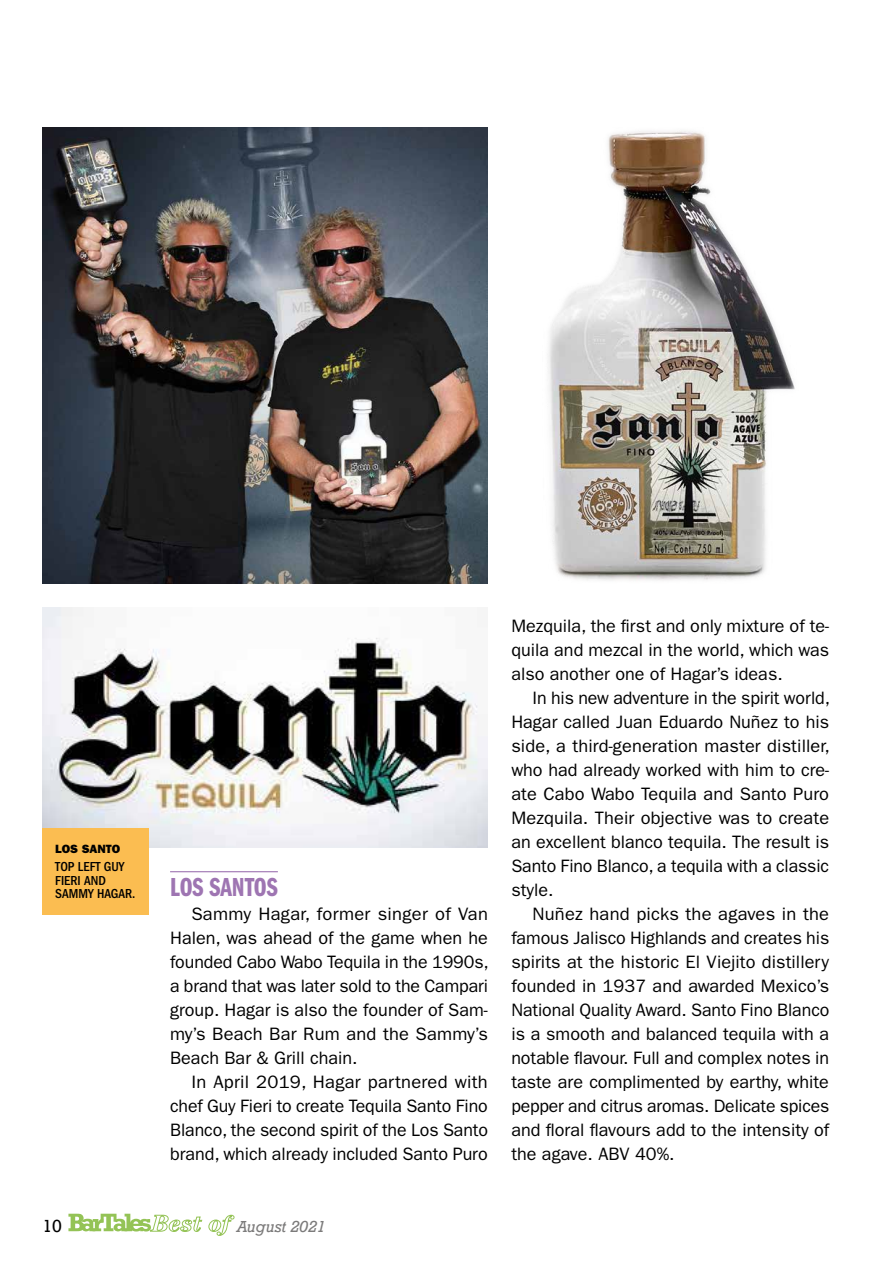
<style>
.page{position:relative;width:893px;height:1263px;background:#fff}
.page>*{position:absolute;margin:0;border:0;box-sizing:border-box;transform-origin:0 0}
.t1{font:27px "ITC Franklin Gothic Std Dm Cp";color:#9e75b2}
.t2{font:18px/24px "ITC Franklin Gothic Std";color:#000;text-align:justify}
.t3{font:18px "Rockwell";color:#000}
.t4{font:italic 15px "Rockwell";color:#7c7b7b}
.t5{font:500 condensed 13.5px/13.5px "ITC Franklin Gothic Std";color:#000}
.t6{font:12px "ITC Franklin Gothic Std Hvy";color:#000}
</style>
<div class="page">
<hr style="left:170px;top:871px;width:108px;height:1px;background:#9e75b2">
<img style="left:548px;top:131px;width:247px;height:450px">
<img style="left:43px;top:608px;width:445px;height:240px">
<img style="left:43px;top:128px;width:445px;height:456px">
<div style="left:43px;top:828px;width:106px;height:87px;background:#fbbd51"></div>
<svg style="left:68px;top:1214px;width:167px;height:22px"></svg>
<p class="t6" style="left:55px;top:842px;width:67px">LOS SANTO</p>
<p class="t5" style="left:55px;top:860px;width:82px">TOP LEFT GUY<br>FIERI AND<br>SAMMY HAGAR.</p>
<h1 class="t1" style="left:170px;top:872px;width:109px">LOS SANTOS</h1>
<p class="t2" style="left:170px;top:902px;width:320px;text-indent:21px">Sammy Hagar, former singer of Van Halen, was ahead of the game when he founded Cabo Wabo Tequila in the 1990s, a brand that was later sold to the Campari group. Hagar is also the founder of Sam&shy;my’s Beach Bar Rum and the Sammy’s Beach Bar &amp; Grill chain.</p>
<p class="t2" style="left:170px;top:1070px;width:320px;text-indent:21px">In April 2019, Hagar partnered with chef Guy Fieri to create Tequila Santo Fino Blanco, the second spirit of the Los Santo brand, which already included Santo Puro</p>
<p class="t3" style="left:43px;top:1215px;width:21px">10</p>
<p class="t4" style="left:237px;top:1217px;width:90px">August 2021</p>
<p class="t2" style="left:511px;top:614px;width:319px">Mezquila, the first and only mixture of te&shy;quila and mezcal in the world, which was also another one of Hagar’s ideas.</p>
<p class="t2" style="left:511px;top:686px;width:320px;text-indent:21px">In his new adventure in the spirit world, Hagar called Juan Eduardo Nuñez to his side, a third-generation master distiller, who had already worked with him to cre&shy;ate Cabo Wabo Tequila and Santo Puro Mezquila. Their objective was to create an excellent blanco tequila. The result is Santo Fino Blanco, a tequila with a classic style.</p>
<p class="t2" style="left:511px;top:902px;width:320px;text-indent:21px">Nuñez hand picks the agaves in the famous Jalisco Highlands and creates his spirits at the historic El Viejito distillery founded in 1937 and awarded Mexico’s National Quality Award. Santo Fino Blanco is a smooth and balanced tequila with a notable flavour. Full and complex notes in taste are complimented by earthy, white pepper and citrus aromas. Delicate spices and floral flavours add to the intensity of the agave. ABV 40%.</p>
</div>
